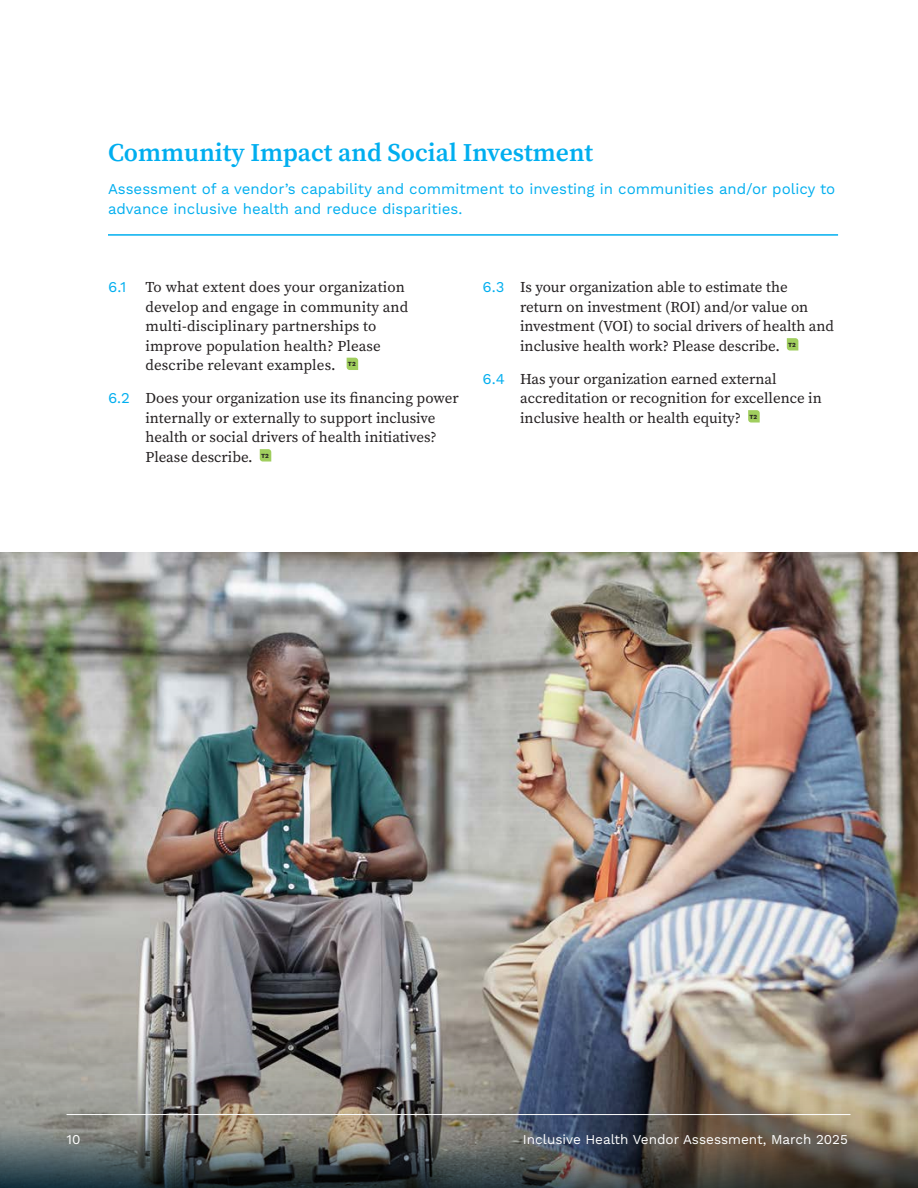
<style>
.page{position:relative;width:918px;height:1188px;background:#fff}
.page>*{position:absolute;margin:0;border:0;box-sizing:border-box;transform-origin:0 0}
.Heading_1{font:600 25.5px "Source Serif Pro";color:#00aeef}
.t1{font:15px/19.5px "Source Serif Pro";color:#231f20}
.Section_Intro_Copy{font:15px/19.5px "Work Sans";color:#00aeef}
.t2{font:13.5px "Work Sans";color:#fff}
.t3{font:700 6.3px "Work Sans";color:#231f20}
.s1{font-family:"Work Sans";color:#00aeef}
</style>
<div class="page">
<svg style="left:347px;top:358px;width:11px;height:12px"></svg>
<svg style="left:260px;top:449px;width:11px;height:13px"></svg>
<svg style="left:787px;top:338px;width:11px;height:13px"></svg>
<svg style="left:748px;top:410px;width:12px;height:13px"></svg>
<hr style="left:108px;top:234px;width:730px;height:2px;background:#00aeef">
<img style="left:0;top:553px;width:918px;height:349px">
<img style="left:0;top:902px;width:918px;height:286px">
<hr style="left:67px;top:1114px;width:784px;height:1px;background:#fff">
<p class="Heading_1" style="left:108px;top:136px;width:487px">Community Impact and Social Investment</p>
<p class="Section_Intro_Copy" style="left:108px;top:180px;width:729px">Assessment of a vendor’s capability and commitment to investing in communities and/or policy to advance inclusive health and reduce disparities.</p>
<p class="Section_Intro_Copy" style="left:108px;top:278px;width:20px">6.1</p>
<p class="t1" style="left:146px;top:277px;width:264px">To what extent does your organization develop and engage in community and multi-disciplinary partnerships to improve population health? Please describe relevant examples.</p>
<p class="t3" style="left:348px;top:360px;width:9px">T2</p>
<p class="t1" style="left:146px;top:388px;width:315px;text-indent:-38px"><span class="s1">6.2</span> Does your organization use its financing power internally or externally to support inclusive health or social drivers of health initiatives?<br>Please describe.</p>
<p class="t3" style="left:261px;top:452px;width:9px">T2</p>
<p class="t1" style="left:520px;top:277px;width:315px;text-indent:-38px"><span class="s1">6.3</span> Is your organization able to estimate the return on investment (ROI) and/or value on investment (VOI) to social drivers of health and inclusive health work? Please describe.</p>
<p class="t3" style="left:788px;top:341px;width:9px">T2</p>
<p class="t1" style="left:520px;top:369px;width:303px;text-indent:-38px"><span class="s1">6.4</span> Has your organization earned external accreditation or recognition for excellence in inclusive health or health equity?</p>
<p class="t3" style="left:750px;top:413px;width:9px">T2</p>
<p class="t2" style="left:67px;top:1131px;width:15px">10</p>
<p class="t2" style="left:523px;top:1131px;width:327px">Inclusive Health Vendor Assessment, March 2025</p>
</div>
